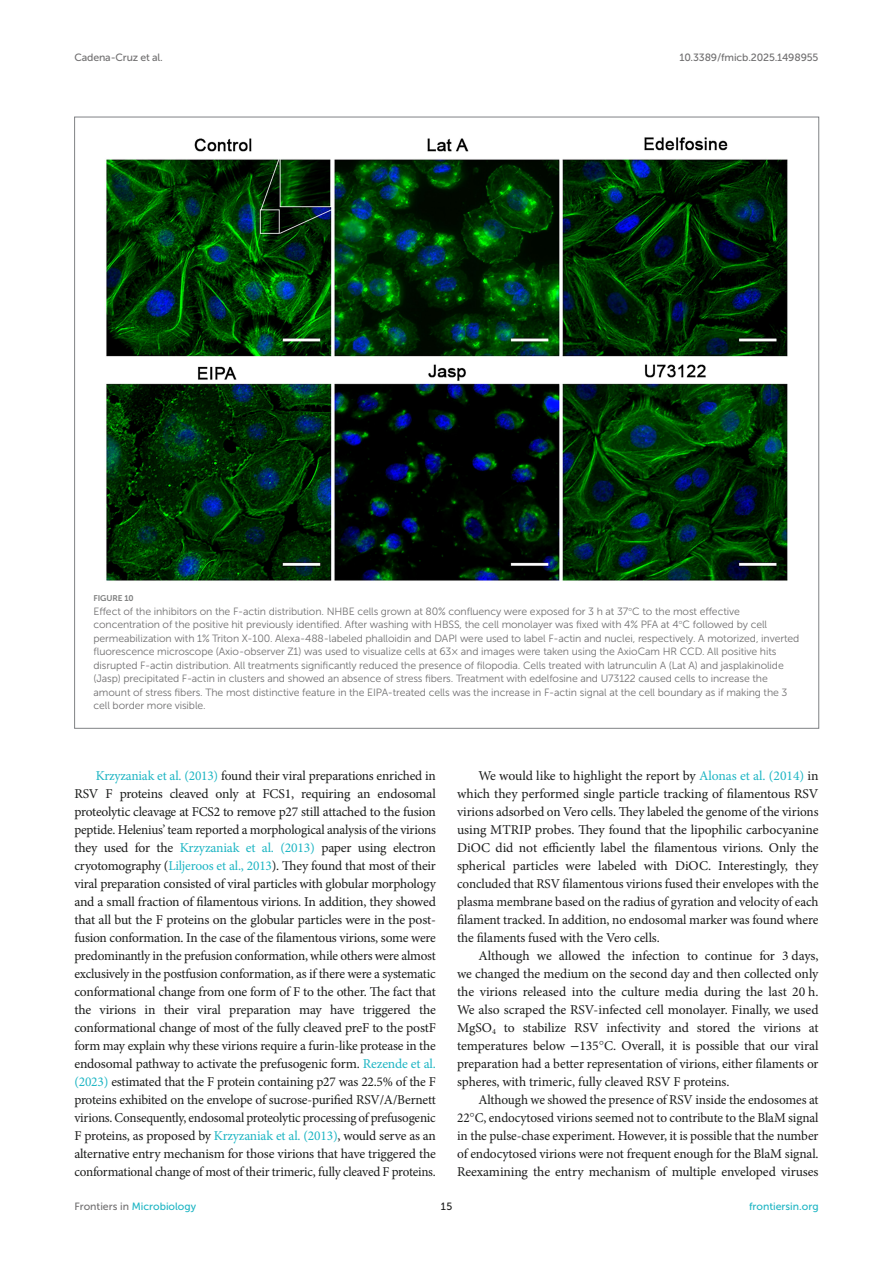
<style>
.page{position:relative;width:893px;height:1263px;background:#fff}
.page>*{position:absolute;margin:0;border:0;box-sizing:border-box;transform-origin:0 0}
.TEXT{font:13.5px/18px "Minion Pro";letter-spacing:-.01em;color:#1b1c1b;text-align:justify}
.FIG_LEG{font:10.5px/13.5px "Museo Sans 300";letter-spacing:-.01em;color:#706f70}
.t1{font:10.5px "Museo Sans 500";letter-spacing:-.015em;color:#706f70}
.t2{font:10.5px "Museo Sans 500";color:#1db5c3}
.t3{font:10.5px "Museo Sans 500";color:#1b1c1b}
.FIG_HD{font:8.25px "Museo Sans 700";letter-spacing:-.01em;color:#7e7f7f}
.s1{font-family:"STIX"}
.s2{color:#1db5c3}
.s3{font-family:"STIX General"}
.s4{color:#706f70}
</style>
<div class="page">
<img style="left:106px;top:137px;width:682px;height:444px">
<p class="t1" style="left:74px;top:51px;width:90px">Cadena-Cruz et al.</p>
<p class="t1" style="left:679px;top:51px;width:141px">10.3389/fmicb.2025.1498955</p>
<p class="FIG_HD" style="left:94px;top:594px;width:42px">FIGURE 10</p>
<p class="FIG_LEG" style="left:94px;top:604px;width:707px">Effect of the inhibitors on the F-actin distribution. NHBE cells grown at 80% confluency were exposed for 3 h at 37<span class="s1">°</span>C to the most effective concentration of the positive hit previously identified. After washing with HBSS, the cell monolayer was fixed with 4% PFA at 4<span class="s1">°</span>C followed by cell permeabilization with 1% Triton X-100. Alexa-488-labeled phalloidin and DAPI were used to label F-actin and nuclei, respectively. A motorized, inverted fluorescence microscope (Axio-observer Z1) was used to visualize cells at 63× and images were taken using the AxioCam HR CCD. All positive hits disrupted F-actin distribution. All treatments significantly reduced the presence of filopodia. Cells treated with latrunculin A (Lat A) and jasplakinolide (Jasp) precipitated F-actin in clusters and showed an absence of stress fibers. Treatment with edelfosine and U73122 caused cells to increase the amount of stress fibers. The most distinctive feature in the EIPA-treated cells was the increase in F-actin signal at the cell boundary as if making the 3 cell border more visible.</p>
<p class="TEXT" style="left:74px;top:767px;width:363px;text-indent:21px"><span class="s2">Krzyzaniak et al. (2013)</span> found their viral preparations enriched in RSV F proteins cleaved only at FCS1, requiring an endosomal proteolytic cleavage at FCS2 to remove p27 still attached to the fusion peptide. Helenius’ team reported a morphological analysis of the virions they used for the <span class="s2">Krzyzaniak et al. (2013)</span> paper using electron cryotomography (<span class="s2">Liljeroos et al., 2013</span>). They found that most of their viral preparation consisted of viral particles with globular morphology and a small fraction of filamentous virions. In addition, they showed that all but the F proteins on the globular particles were in the post&shy;fusion conformation. In the case of the filamentous virions, some were predominantly in the prefusion conformation, while others were almost exclusively in the postfusion conformation, as if there were a systematic conformational change from one form of F to the other. The fact that the virions in their viral preparation may have triggered the conformational change of most of the fully cleaved preF to the postF form may explain why these virions require a furin-like protease in the endosomal pathway to activate the prefusogenic form. <span class="s2">Rezende et al. (2023)</span> estimated that the F protein containing p27 was 22.5% of the F proteins exhibited on the envelope of sucrose-purified RSV/A/Bernett virions. Consequently, endosomal proteolytic processing of prefusogenic F proteins, as proposed by <span class="s2">Krzyzaniak et al. (2013)</span>, would serve as an alternative entry mechanism for those virions that have triggered the conformational change of most of their trimeric, fully cleaved F proteins.</p>
<p class="TEXT" style="left:457px;top:767px;width:363px;text-indent:21px">We would like to highlight the report by <span class="s2">Alonas et al. (2014)</span> in which they performed single particle tracking of filamentous RSV virions adsorbed on Vero cells. They labeled the genome of the virions using MTRIP probes. They found that the lipophilic carbocyanine DiOC did not efficiently label the filamentous virions. Only the spherical particles were labeled with DiOC. Interestingly, they concluded that RSV filamentous virions fused their envelopes with the plasma membrane based on the radius of gyration and velocity of each filament tracked. In addition, no endosomal marker was found where the filaments fused with the Vero cells.</p>
<p class="TEXT" style="left:457px;top:947px;width:363px;text-indent:21px">Although we allowed the infection to continue for 3 days, we changed the medium on the second day and then collected only the virions released into the culture media during the last 20 h.<br>We also scraped the RSV-infected cell monolayer. Finally, we used MgSO<sub>4</sub> to stabilize RSV infectivity and stored the virions at temperatures below <span class="s3">−</span>135<span class="s1">°</span>C. Overall, it is possible that our viral preparation had a better representation of virions, either filaments or spheres, with trimeric, fully cleaved RSV F proteins.</p>
<p class="TEXT" style="left:457px;top:1091px;width:363px;text-indent:21px">Although we showed the presence of RSV inside the endosomes at 22<span class="s1">°</span>C, endocytosed virions seemed not to contribute to the BlaM signal in the pulse-chase experiment. However, it is possible that the number of endocytosed virions were not frequent enough for the BlaM signal.<br>Reexamining the entry mechanism of multiple enveloped viruses</p>
<p class="t2" style="left:74px;top:1200px;width:123px"><span class="s4">Frontiers in</span> Microbiology</p>
<p class="t3" style="left:441px;top:1200px;width:13px">15</p>
<p class="t2" style="left:749px;top:1200px;width:71px">frontiersin.org</p>
</div>
